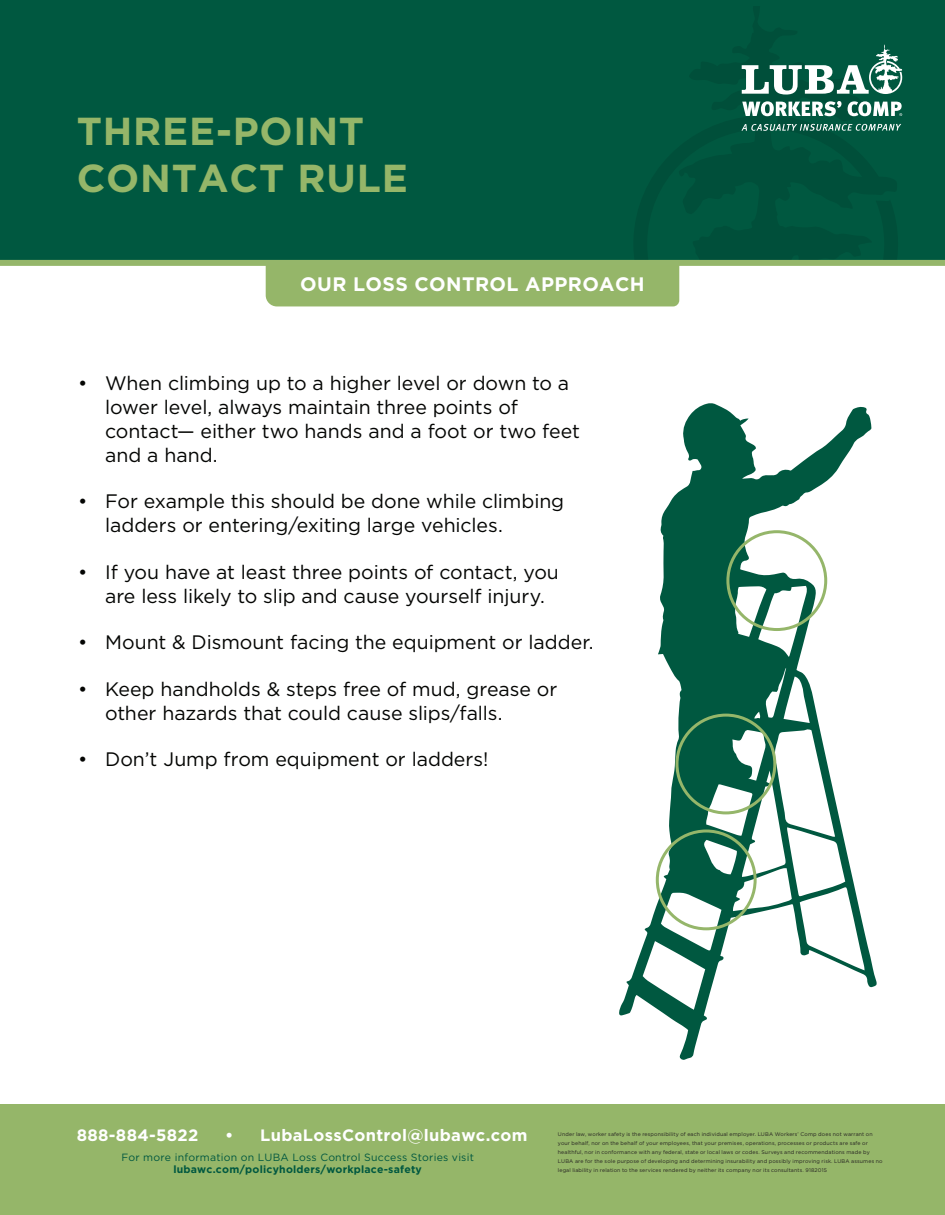
<style>
.page{position:relative;width:945px;height:1215px;background:#fff}
.page>*{position:absolute;margin:0;border:0;box-sizing:border-box;transform-origin:0 0}
.t1{font:700 39px/46.8px "Gotham";letter-spacing:.02em;color:#95b669}
.t2{font:19.5px/24px "Gotham";letter-spacing:-.005em;color:#040503}
.t3{font:700 19.5px "Gotham";letter-spacing:.02em;color:#fff}
.t4{font:700 16.5px "Gotham";letter-spacing:.02em;color:#fff}
.t5{font:10.5px "Gotham";letter-spacing:.02em;color:#005840}
.t6{font:700 10.5px "Gotham";letter-spacing:.02em;color:#005840}
.t7{font:5.25px/9px "Gotham";letter-spacing:.025em;color:#231f20}
</style>
<div class="page">
<div style="left:266px;top:266px;width:413px;height:40px;background:#95b669"></div>
<div style="left:0;top:0;width:945px;height:264px;background:#005840"></div>
<div style="left:0;top:260px;width:945px;height:6px;background:#95b66a"></div>
<svg style="left:619px;top:403px;width:258px;height:657px"></svg>
<div style="left:656px;top:830px;width:101px;height:100px;border:3px solid #95b66a;border-radius:50%"></div>
<div style="left:675px;top:714px;width:101px;height:100px;border:3px solid #95b66a;border-radius:50%"></div>
<div style="left:726px;top:530px;width:101px;height:101px;border:3px solid #95b66a;border-radius:50%"></div>
<svg style="left:633px;top:65px;width:265px;height:195px"></svg>
<svg style="left:742px;top:101px;width:100px;height:15px"></svg>
<svg style="left:741px;top:124px;width:160px;height:7px"></svg>
<svg style="left:742px;top:44px;width:160px;height:51px"></svg>
<svg style="left:848px;top:101px;width:54px;height:15px"></svg>
<div style="left:0;top:1104px;width:945px;height:111px;background:#95b669"></div>
<h1 class="t1" style="left:77px;top:107px;width:333px">THREE-POINT<br>CONTACT RULE</h1>
<h2 class="t3" style="left:300px;top:271px;width:346px">OUR LOSS CONTROL APPROACH</h2>
<h2 class="t2" style="left:105px;top:370px;width:476px;text-indent:-27px">• When climbing up to a higher level or down to a lower level, always maintain three points of contact— either two hands and a foot or two feet and a hand.</h2>
<h2 class="t2" style="left:105px;top:489px;width:461px;text-indent:-27px">• For example this should be done while climbing ladders or entering/exiting large vehicles.</h2>
<h2 class="t2" style="left:105px;top:559px;width:455px;text-indent:-27px">• If you have at least three points of contact, you are less likely to slip and cause yourself injury.</h2>
<h2 class="t2" style="left:78px;top:630px;width:517px">• Mount &amp; Dismount facing the equipment or ladder.</h2>
<h2 class="t2" style="left:105px;top:676px;width:454px;text-indent:-27px">• Keep handholds &amp; steps free of mud, grease or other hazards that could cause slips/falls.</h2>
<h2 class="t2" style="left:78px;top:747px;width:412px">• Don’t Jump from equipment or ladders!</h2>
<h3 class="t4" style="left:77px;top:1124px;width:123px">888-884-5822</h3>
<h3 class="t4" style="left:225px;top:1124px;width:304px">• LubaLossControl@lubawc.com</h3>
<p class="t7" style="left:558px;top:1129px;width:326px">Under law, worker safety is the responsibility of each individual employer. LUBA Workers’ Comp does not warrant on your behalf, nor on the behalf of your employees, that your premises, operations, processes or products are safe or healthful, nor in conformance with any federal, state or local laws or codes. Surveys and recommendations made by LUBA are for the sole purpose of developing and determining insurability and possibly improving risk. LUBA assumes no legal liability in relation to the services rendered by neither its company nor its consultants. 9182015</p>
<h3 class="t5" style="left:121px;top:1150px;width:354px">For more information on LUBA Loss Control Success Stories visit</h3>
<h3 class="t6" style="left:173px;top:1162px;width:250px">lubawc.com/policyholders/workplace-safety</h3>
</div>
